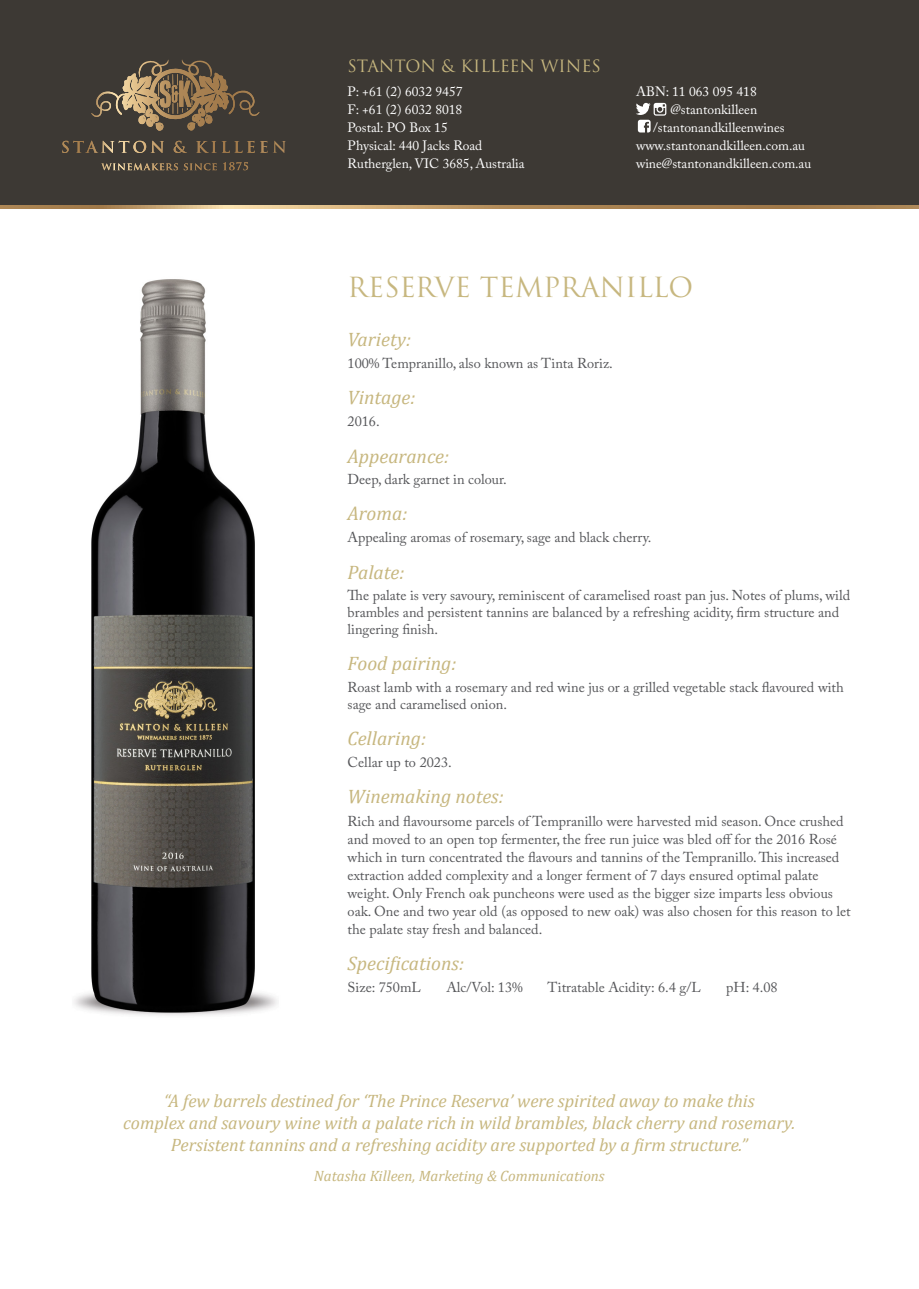
<style>
.page{position:relative;width:919px;height:1289px;background:#fff}
.page>*{position:absolute;margin:0;border:0;box-sizing:border-box;transform-origin:0 0}
.WINE_TITLE{font:27px "Trajan Pro 3";color:#c7b77f}
.SUB_HEADING{font:italic 19.5px "Cambria";color:#c7b77f}
.t1{font:italic 18px/21.6px "Cambria";color:#c7b77f;text-align:center}
.Body{font:16.5px "Trajan Pro 3";letter-spacing:-.005em;color:#c7b77f}
.t2{font:italic 15px "Cambria";color:#c7b77f}
.BODY{font:14.25px/18px "Adobe Caslon Pro";color:#555659}
.Body-2{font:13.5px/18px "Adobe Caslon Pro";color:#fff}
</style>
<div class="page">
<div style="left:0;top:0;width:918px;height:206px;background:#3d3934"></div>
<svg style="left:133px;top:60px;width:79px;height:30px"></svg>
<svg style="left:0;top:206px;width:918px;height:3px;background:#ba9564"></svg>
<svg style="left:636px;top:103px;width:30px;height:29px"></svg>
<img style="left:74px;top:279px;width:203px;height:737px">
<p class="Body" style="left:347px;top:55px;width:255px">STANTON &amp; KILLEEN WINES</p>
<p class="Body-2" style="left:347px;top:82px;width:178px">P: +61 (2) 6032 9457<br>F: +61 (2) 6032 8018<br>Postal: PO Box 15<br>Physical: 440 Jacks Road<br>Rutherglen, VIC 3685, Australia</p>
<p class="Body-2" style="left:636px;top:82px;width:122px">ABN: 11 063 095 418</p>
<p class="Body-2" style="left:670px;top:100px;width:88px">@stantonkilleen</p>
<p class="Body-2" style="left:653px;top:118px;width:133px">/stantonandkilleenwines</p>
<p class="Body-2" style="left:636px;top:136px;width:170px">www.stantonandkilleen.com.au</p>
<p class="Body-2" style="left:636px;top:154px;width:177px">wine@stantonandkilleen.com.au</p>
<p class="WINE_TITLE" style="left:347px;top:268px;width:347px">RESERVE TEMPRANILLO</p>
<p class="SUB_HEADING" style="left:347px;top:325px;width:65px">Variety:</p>
<p class="BODY" style="left:347px;top:354px;width:267px">100% Tempranillo, also known as Tinta Roriz.</p>
<p class="SUB_HEADING" style="left:347px;top:384px;width:69px">Vintage:</p>
<p class="BODY" style="left:347px;top:412px;width:34px">2016.</p>
<p class="SUB_HEADING" style="left:347px;top:442px;width:103px">Appearance:</p>
<p class="BODY" style="left:347px;top:470px;width:161px">Deep, dark garnet in colour.</p>
<p class="SUB_HEADING" style="left:347px;top:499px;width:61px">Aroma:</p>
<p class="BODY" style="left:347px;top:528px;width:305px">Appealing aromas of rosemary, sage and black cherry.</p>
<p class="SUB_HEADING" style="left:347px;top:558px;width:58px">Palate:</p>
<p class="BODY" style="left:347px;top:586px;width:504px;line-height:17.1px">The palate is very savoury, reminiscent of caramelised roast pan jus. Notes of plums, wild brambles and persistent tannins are balanced by a refreshing acidity, firm structure and lingering finish.</p>
<p class="SUB_HEADING" style="left:347px;top:650px;width:110px">Food pairing:</p>
<p class="BODY" style="left:347px;top:678px;width:497px;line-height:17.1px">Roast lamb with a rosemary and red wine jus or a grilled vegetable stack flavoured with sage and caramelised onion.</p>
<p class="SUB_HEADING" style="left:347px;top:724px;width:80px">Cellaring:</p>
<p class="BODY" style="left:347px;top:753px;width:106px">Cellar up to 2023.</p>
<p class="SUB_HEADING" style="left:347px;top:783px;width:158px">Winemaking notes:</p>
<p class="BODY" style="left:347px;top:811px;width:504px">Rich and flavoursome parcels of Tempranillo were harvested mid season. Once crushed and moved to an open top fermenter, the free run juice was bled off for the 2016 Rosé which in turn concentrated the flavours and tannins of the Tempranillo. This increased extraction added complexity and a longer ferment of 7 days ensured optimal palate weight. Only French oak puncheons were used as the bigger size imparts less obvious oak. One and two year old (as opposed to new oak) was also chosen for this reason to let the palate stay fresh and balanced.</p>
<p class="SUB_HEADING" style="left:347px;top:949px;width:118px">Specifications:</p>
<p class="BODY" style="left:347px;top:978px;width:75px">Size: 750mL</p>
<p class="BODY" style="left:446px;top:978px;width:78px">Alc/Vol: 13%</p>
<p class="BODY" style="left:547px;top:978px;width:155px">Titratable Acidity: 6.4 g/L</p>
<p class="BODY" style="left:726px;top:978px;width:53px">pH: 4.08</p>
<p class="t1" style="left:123px;top:1089px;width:673px">“A few barrels destined for ‘The Prince Reserva’ were spirited away to make this<br>complex and savoury wine with a palate rich in wild brambles, black cherry and rosemary.<br>Persistent tannins and a refreshing acidity are supported by a firm structure.”</p>
<p class="t2" style="left:314px;top:1165px;width:292px">Natasha Killeen, Marketing &amp; Communications</p>
</div>
